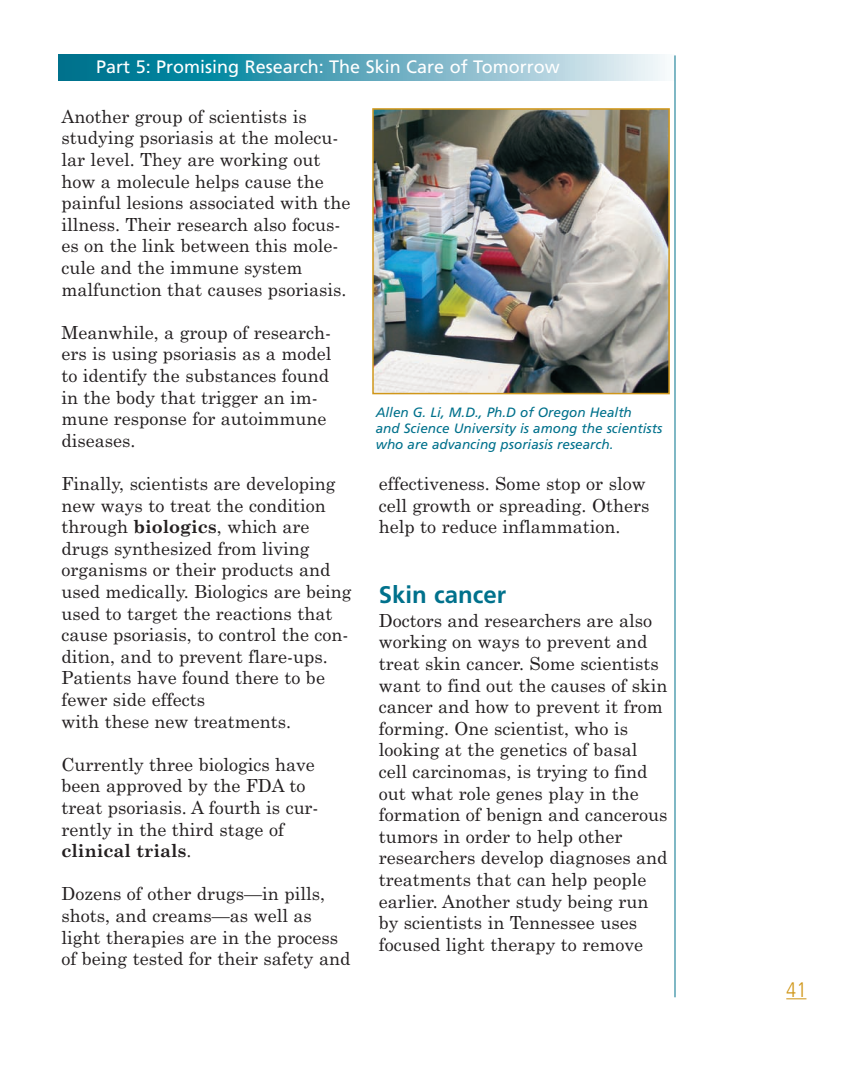
<style>
.page{position:relative;width:864px;height:1080px;background:#fff}
.page>*{position:absolute;margin:0;border:0;box-sizing:border-box;transform-origin:0 0}
.t1{font:700 24px "Frutiger";color:#00718c}
.t2{font:300 condensed 21px "Frutiger";color:#d0971a}
.t3{font:18px/21.6px "Century Schoolbook";color:#231f20}
.t4{font:18px "Frutiger";color:#fff}
.t5{font:italic 13.5px/16.2px "Frutiger";color:#00718c}
.s1{font-weight:700}
</style>
<div class="page">
<svg style="left:59px;top:55px;width:616px;height:26px;background:#61acbe"></svg>
<svg style="left:786px;top:998px;width:20px;height:1px"></svg>
<hr style="left:675px;top:55px;width:1px;height:942px;background:#00718c">
<img style="left:375px;top:111px;width:292px;height:280px">
<div style="left:372px;top:108px;width:298px;height:286px;border:2px solid #d0971a"></div>
<p class="t4" style="left:96px;top:59px;width:465px">Part 5: Promising Research: The Skin Care of Tomorrow</p>
<p class="t3" style="left:61px;top:106px;width:291px">Another group of scientists is studying psoriasis at the molecu&shy;lar level. They are working out how a molecule helps cause the painful lesions associated with the illness. Their research also focus&shy;es on the link between this mole&shy;cule and the immune system malfunction that causes psoriasis.</p>
<p class="t3" style="left:61px;top:322px;width:272px">Meanwhile, a group of research&shy;ers is using psoriasis as a model to identify the substances found in the body that trigger an im&shy;mune response for autoimmune diseases.</p>
<p class="t3" style="left:61px;top:473px;width:292px">Finally, scientists are developing new ways to treat the condition through <span class="s1">biologics</span>, which are drugs synthesized from living organisms or their products and used medically. Biologics are being used to target the reactions that cause psoriasis, to control the con&shy;dition, and to prevent flare-ups.<br>Patients have found there to be fewer side effects<br>with these new treatments.</p>
<p class="t3" style="left:61px;top:754px;width:259px">Currently three biologics have been approved by the FDA to treat psoriasis. A fourth is cur&shy;rently in the third stage of <span class="s1">clinical trials</span>.</p>
<p class="t3" style="left:61px;top:883px;width:290px">Dozens of other drugs—in pills, shots, and creams—as well as light therapies are in the process of being tested for their safety and</p>
<p class="t5" style="left:376px;top:405px;width:288px">Allen G. Li, M.D., Ph.D of Oregon Health<br>and Science University is among the scientists who are advancing psoriasis research.</p>
<p class="t3" style="left:379px;top:473px;width:272px">effectiveness. Some stop or slow cell growth or spreading. Others help to reduce inflammation.</p>
<h1 class="t1" style="left:379px;top:585px;width:129px">Skin cancer</h1>
<p class="t3" style="left:379px;top:610px;width:290px">Doctors and researchers are also working on ways to prevent and treat skin cancer. Some scientists want to find out the causes of skin cancer and how to prevent it from forming. One scientist, who is looking at the genetics of basal cell carcinomas, is trying to find out what role genes play in the formation of benign and cancerous tumors in order to help other researchers develop diagnoses and treatments that can help people earlier. Another study being run by scientists in Tennessee uses focused light therapy to remove</p>
<p class="t2" style="left:786px;top:981px;width:22px">41</p>
</div>
